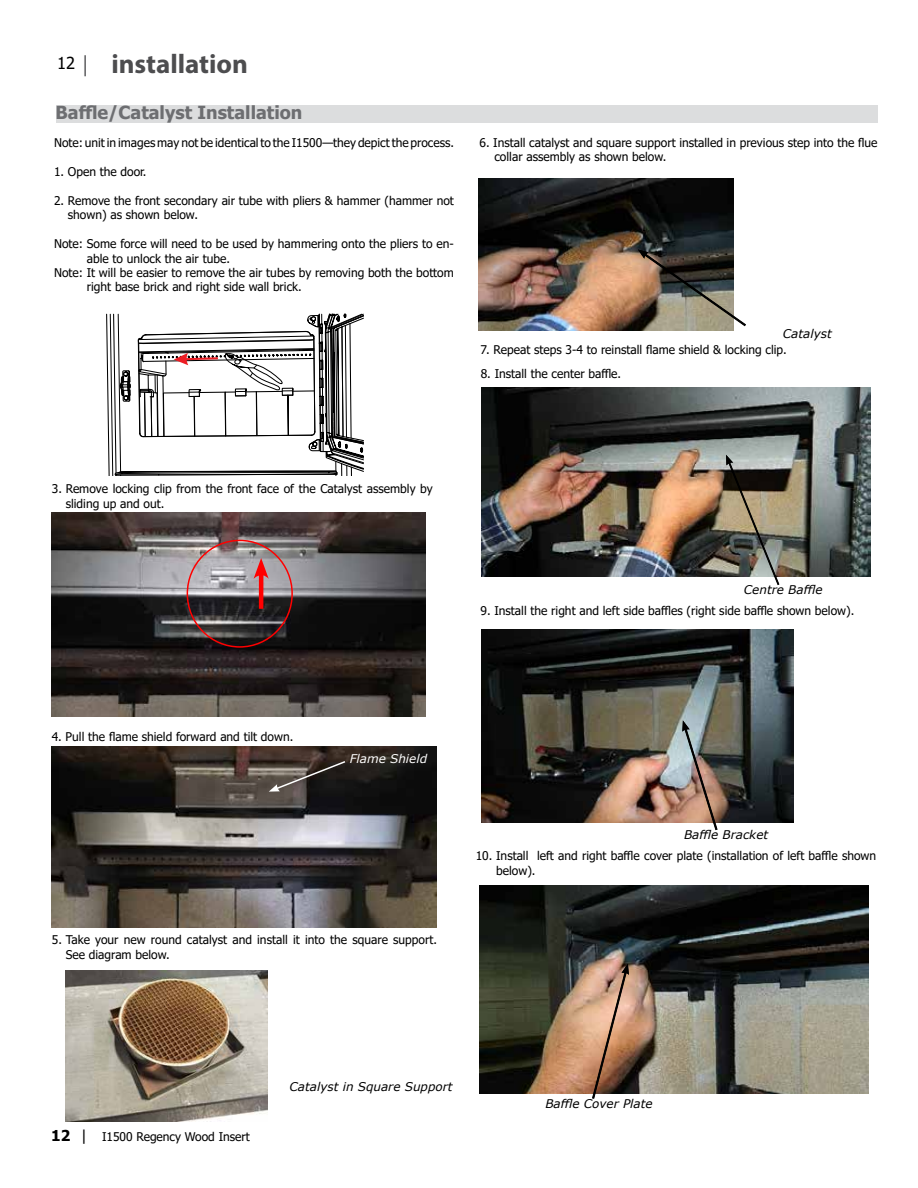
<style>
.page{position:relative;width:918px;height:1188px;background:#fff}
.page>*{position:absolute;margin:0;border:0;box-sizing:border-box;transform-origin:0 0}
.t1{font:700 27px "Myriad Pro";color:#4d4d4f}
.t2{font:700 18px "Tahoma";color:#6d6e71}
.t3{font:12px/14.4px "Tahoma";color:#000}
.t4{font:italic 12px "Verdana";color:#000}
.t5{font:italic 12px "Verdana";color:#fff}
.s1{font-weight:400;font-size:21px}
.s2{font-weight:700;font-size:15px}
.s3{font-size:15px}
</style>
<div class="page">
<div style="left:56px;top:106px;width:822px;height:17px;background:#dcddde"></div>
<img style="left:480px;top:886px;width:389px;height:207px">
<img style="left:481px;top:388px;width:390px;height:188px">
<img style="left:481px;top:630px;width:313px;height:193px">
<img style="left:726px;top:455px;width:54px;height:130px">
<svg style="left:591px;top:964px;width:38px;height:135px;background:#b2886e"></svg>
<img style="left:682px;top:720px;width:36px;height:111px">
<img style="left:52px;top:747px;width:384px;height:181px">
<img style="left:478px;top:178px;width:255px;height:153px">
<svg style="left:638px;top:249px;width:108px;height:78px;background:#766f63"></svg>
<img style="left:52px;top:513px;width:374px;height:203px">
<svg style="left:106px;top:313px;width:259px;height:324px"></svg>
<svg style="left:269px;top:760px;width:78px;height:32px;background:#4a433e"></svg>
<img style="left:66px;top:970px;width:201px;height:152px">
<h1 class="t1" style="left:57px;top:46px;width:192px"><sup>12</sup> <span class="s1">|</span> installation</h1>
<h2 class="t2" style="left:56px;top:100px;width:248px">Baffle/Catalyst Installation</h2>
<p class="t3" style="left:54px;top:137px;width:401px">Note: unit in images may not be identical to the I1500—they depict the process.</p>
<p class="t3" style="left:54px;top:165px;width:94px">1. Open the door.</p>
<p class="t3" style="left:68px;top:194px;width:387px;text-indent:-14px">2. Remove the front secondary air tube with pliers &amp; hammer (hammer not shown) as shown below.</p>
<p class="t3" style="left:54px;top:237px;width:401px">Note: Some force will need to be used by hammering onto the pliers to en-</p>
<p class="t3" style="left:87px;top:252px;width:145px">able to unlock the air tube.</p>
<p class="t3" style="left:54px;top:266px;width:401px">Note: It will be easier to remove the air tubes by removing both the bottom</p>
<p class="t3" style="left:87px;top:281px;width:217px">right base brick and right side wall brick.</p>
<p class="t3" style="left:494px;top:136px;width:385px;text-indent:-15px">6. Install catalyst and square support installed in previous step into the flue collar assembly as shown below.</p>
<p class="t4" style="left:783px;top:325px;width:50px">Catalyst</p>
<p class="t3" style="left:481px;top:343px;width:308px">7. Repeat steps 3-4 to reinstall flame shield &amp; locking clip.</p>
<p class="t3" style="left:481px;top:367px;width:142px">8. Install the center baffle.</p>
<p class="t3" style="left:66px;top:482px;width:369px;text-indent:-14px">3. Remove locking clip from the front face of the Catalyst assembly by sliding up and out.</p>
<p class="t4" style="left:744px;top:582px;width:80px">Centre Baffle</p>
<p class="t3" style="left:481px;top:604px;width:375px">9. Install the right and left side baffles (right side baffle shown below).</p>
<p class="t3" style="left:52px;top:730px;width:243px">4. Pull the flame shield forward and tilt down.</p>
<p class="t5" style="left:350px;top:751px;width:79px">Flame Shield</p>
<p class="t3" style="left:66px;top:933px;width:373px;text-indent:-14px">5. Take your new round catalyst and install it into the square support.<br>See diagram below.</p>
<p class="t4" style="left:684px;top:827px;width:86px">Baffle Bracket</p>
<p class="t3" style="left:496px;top:850px;width:382px;text-indent:-20px">10. Install left and right baffle cover plate (installation of left baffle shown below).</p>
<p class="t3" style="left:51px;top:1131px;width:200px"><span class="s2">12</span> <span class="s3">|</span> I1500 Regency Wood Insert</p>
<p class="t4" style="left:290px;top:1079px;width:165px">Catalyst in Square Support</p>
<p class="t4" style="left:545px;top:1095px;width:109px">Baffle Cover Plate</p>
</div>
